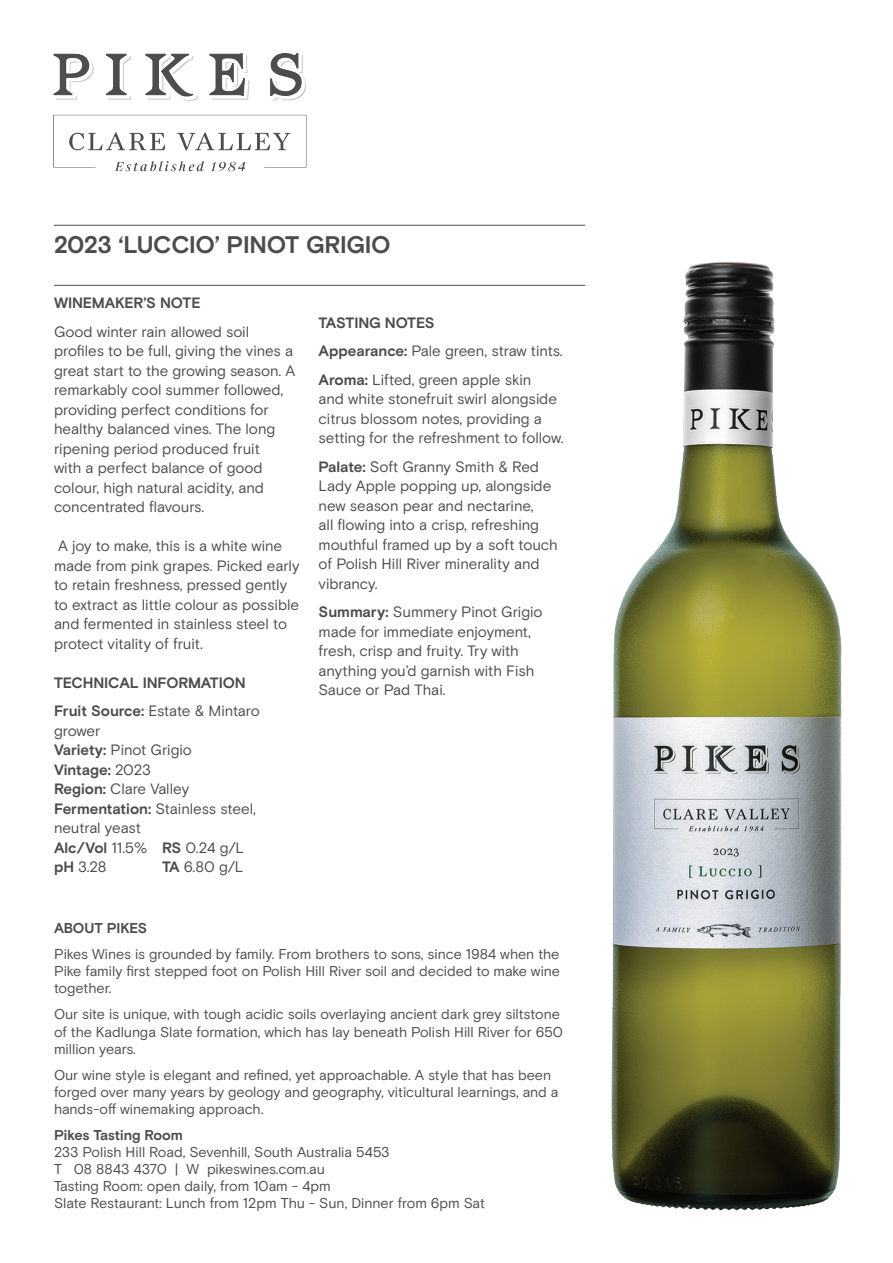
<style>
.page{position:relative;width:893px;height:1263px;background:#fff}
.page>*{position:absolute;margin:0;border:0;box-sizing:border-box;transform-origin:0 0}
.t1{font:700 24px "Basis Grotesque Pro";letter-spacing:-.015em;color:#4b4c4d}
.t2{font:15px/19.5px "Basis Grotesque Pro";letter-spacing:-.005em;color:#4b4c4d}
.t3{font:700 15px/28.5px "Basis Grotesque Pro";letter-spacing:-.015em;color:#4b4c4d}
.t4{font:14.25px/17.1px "Basis Grotesque Pro";letter-spacing:-.005em;color:#4b4c4d}
.t5{font:700 14.25px "Basis Grotesque Pro";letter-spacing:-.01em;color:#4b4c4d}
.s1{font-weight:400}
.s2{font-weight:700}
</style>
<div class="page">
<img style="left:611px;top:261px;width:231px;height:950px">
<hr style="left:54px;top:225px;width:531px;height:1px;background:#4b4c4d">
<hr style="left:54px;top:285px;width:531px;height:1px;background:#4b4c4d">
<img style="left:53px;top:52px;width:254px;height:120px">
<h1 class="t1" style="left:54px;top:231px;width:338px">2023 ‘LUCCIO’ PINOT GRIGIO</h1>
<p class="t3" style="left:54px;top:289px;width:148px">WINEMAKER’S NOTE</p>
<p class="t2" style="left:54px;top:322px;width:243px">Good winter rain allowed soil profiles to be full, giving the vines a great start to the growing season. A remarkably cool summer followed, providing perfect conditions for healthy balanced vines. The long ripening period produced fruit<br>with a perfect balance of good colour, high natural acidity, and concentrated flavours.</p>
<p class="t2" style="left:54px;top:537px;width:247px">A joy to make, this is a white wine made from pink grapes. Picked early to retain freshness, pressed gently to extract as little colour as possible and fermented in stainless steel to protect vitality of fruit.</p>
<p class="t3" style="left:54px;top:669px;width:207px">TECHNICAL INFORMATION<br>Fruit Source: <span class="s1">Estate &amp; Mintaro</span></p>
<p class="t2" style="left:54px;top:721px;width:203px">grower<br><span class="s2">Variety:</span> Pinot Grigio<br><span class="s2">Vintage:</span> 2023<br><span class="s2">Region:</span> Clare Valley<br><span class="s2">Fermentation:</span> Stainless steel, neutral yeast<br><span class="s2">Alc/Vol</span> 11.5% <span class="s2">RS</span> 0.24 g/L <span class="s2">pH</span> 3.28</p>
<p class="t2" style="left:162px;top:858px;width:83px"><span class="s2">TA</span> 6.80 g/L</p>
<p class="t2" style="left:319px;top:309px;width:246px;line-height:28.5px"><span class="s2">TASTING NOTES<br>Appearance:</span> Pale green, straw tints.<br><span class="s2">Aroma:</span> Lifted, green apple skin</p>
<p class="t2" style="left:319px;top:390px;width:247px">and white stonefruit swirl alongside citrus blossom notes, providing a setting for the refreshment to follow.</p>
<p class="t2" style="left:319px;top:457px;width:241px"><span class="s2">Palate:</span> Soft Granny Smith &amp; Red<br>Lady Apple popping up, alongside new season pear and nectarine,<br>all flowing into a crisp, refreshing mouthful framed up by a soft touch of Polish Hill River minerality and vibrancy.</p>
<p class="t2" style="left:319px;top:603px;width:225px"><span class="s2">Summary:</span> Summery Pinot Grigio made for immediate enjoyment, fresh, crisp and fruity. Try with anything you’d garnish with Fish<br>Sauce or Pad Thai.</p>
<p class="t5" style="left:54px;top:920px;width:95px">ABOUT PIKES</p>
<p class="t4" style="left:54px;top:946px;width:508px;text-align:justify">Pikes Wines is grounded by family. From brothers to sons, since 1984 when the Pike family first stepped foot on Polish Hill River soil and decided to make wine together.</p>
<p class="t4" style="left:54px;top:1006px;width:511px">Our site is unique, with tough acidic soils overlaying ancient dark grey siltstone of the Kadlunga Slate formation, which has lay beneath Polish Hill River for 650 million years.</p>
<p class="t4" style="left:54px;top:1066px;width:506px">Our wine style is elegant and refined, yet approachable. A style that has been forged over many years by geology and geography, viticultural learnings, and a hands-off winemaking approach.</p>
<p class="t5" style="left:54px;top:1127px;width:131px">Pikes Tasting Room</p>
<p class="t4" style="left:54px;top:1144px;width:432px">233 Polish Hill Road, Sevenhill, South Australia 5453<br>T 08 8843 4370 | W pikeswines.com.au<br>Tasting Room: open daily, from 10am - 4pm<br>Slate Restaurant: Lunch from 12pm Thu - Sun, Dinner from 6pm Sat</p>
</div>
